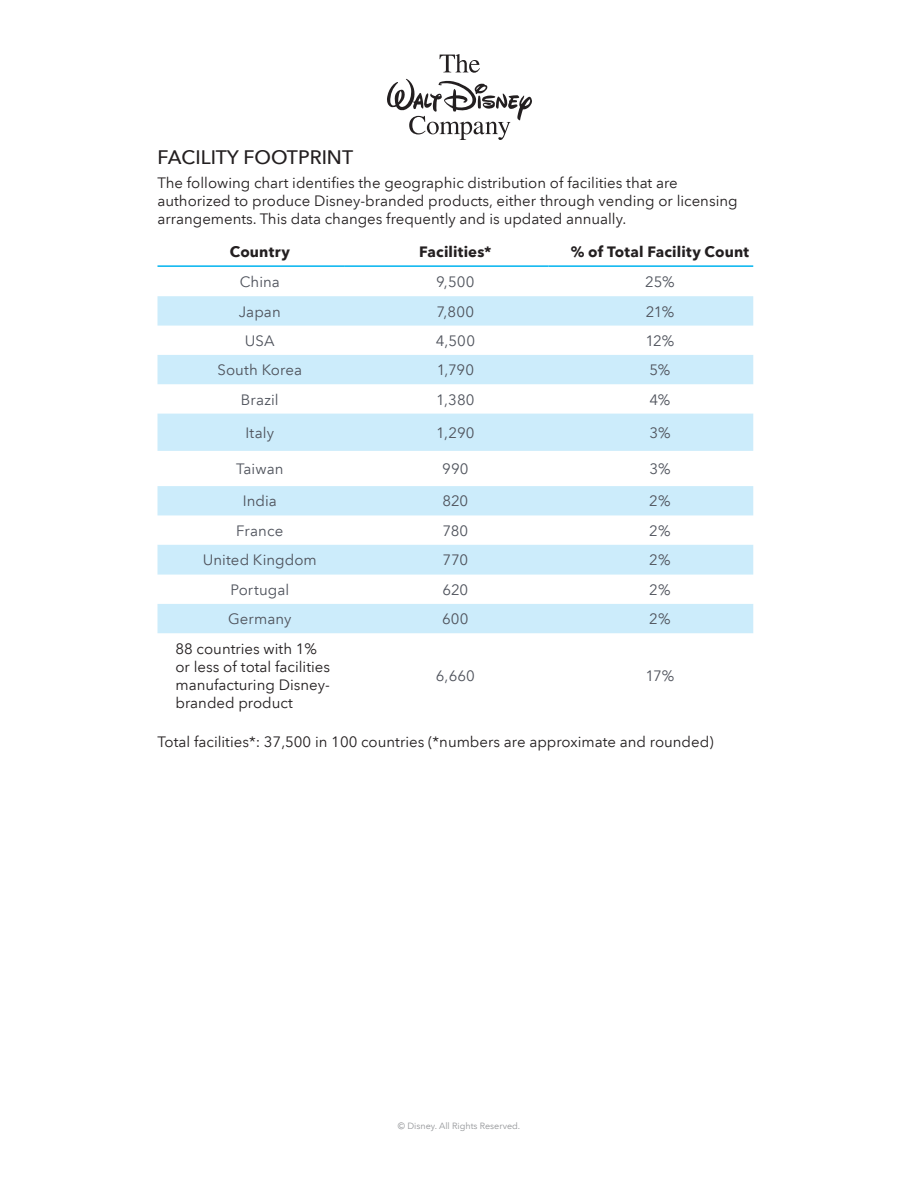
<style>
.page{position:relative;width:918px;height:1188px;background:#fff}
.page>*{position:absolute;margin:0;border:0;box-sizing:border-box;transform-origin:0 0}
.Header_3{font:500 19.5px "Avenir Next LT Com";color:#231f20}
.t1{font:15px/18px "Avenir Next LT Com";color:#231f20}
.BC___Table{font:15px "Avenir Next LT Com";letter-spacing:.005em;color:#4f535c}
.BC___Table-2{font:700 15px "Avenir Next LT Com";letter-spacing:.01em;color:#231f20}
.t2{font:9px "Avenir Next LT Com";color:#939598}
</style>
<div class="page">
<svg style="left:440px;top:54px;width:40px;height:19px"></svg>
<svg style="left:387px;top:79px;width:145px;height:61px"></svg>
<svg style="left:158px;top:296px;width:595px;height:337px;fill:#ccecfb"></svg>
<hr style="left:158px;top:265px;width:186px;height:2px;background:#00b3ef">
<hr style="left:344px;top:265px;width:205px;height:2px;background:#00b3ef">
<hr style="left:549px;top:265px;width:204px;height:2px;background:#00b3ef">
<p class="Header_3" style="left:158px;top:146px;width:197px">FACILITY FOOTPRINT</p>
<p class="t1" style="left:158px;top:174px;width:582px">The following chart identifies the geographic distribution of facilities that are authorized to produce Disney-branded products, either through vending or licensing arrangements. This data changes frequently and is updated annually.</p>
<p class="BC___Table-2" style="left:230px;top:242px;width:62px">Country</p>
<p class="BC___Table-2" style="left:419px;top:242px;width:74px">Facilities*</p>
<p class="BC___Table-2" style="left:571px;top:242px;width:180px">% of Total Facility Count</p>
<p class="BC___Table" style="left:240px;top:273px;width:42px">China</p>
<p class="BC___Table" style="left:436px;top:273px;width:40px">9,500</p>
<p class="BC___Table" style="left:645px;top:273px;width:31px">25%</p>
<p class="BC___Table" style="left:239px;top:302px;width:43px">Japan</p>
<p class="BC___Table" style="left:436px;top:302px;width:39px">7,800</p>
<p class="BC___Table" style="left:646px;top:302px;width:30px">21%</p>
<p class="BC___Table" style="left:245px;top:332px;width:31px">USA</p>
<p class="BC___Table" style="left:436px;top:332px;width:41px">4,500</p>
<p class="BC___Table" style="left:645px;top:332px;width:31px">12%</p>
<p class="BC___Table" style="left:217px;top:361px;width:86px">South Korea</p>
<p class="BC___Table" style="left:437px;top:361px;width:39px">1,790</p>
<p class="BC___Table" style="left:649px;top:361px;width:22px">5%</p>
<p class="BC___Table" style="left:241px;top:390px;width:39px">Brazil</p>
<p class="BC___Table" style="left:436px;top:390px;width:40px">1,380</p>
<p class="BC___Table" style="left:650px;top:390px;width:22px">4%</p>
<p class="BC___Table" style="left:246px;top:424px;width:30px">Italy</p>
<p class="BC___Table" style="left:436px;top:424px;width:40px">1,290</p>
<p class="BC___Table" style="left:649px;top:424px;width:23px">3%</p>
<p class="BC___Table" style="left:236px;top:460px;width:49px">Taiwan</p>
<p class="BC___Table" style="left:442px;top:460px;width:28px">990</p>
<p class="BC___Table" style="left:649px;top:460px;width:23px">3%</p>
<p class="BC___Table" style="left:243px;top:492px;width:36px">India</p>
<p class="BC___Table" style="left:442px;top:492px;width:27px">820</p>
<p class="BC___Table" style="left:649px;top:492px;width:23px">2%</p>
<p class="BC___Table" style="left:236px;top:522px;width:48px">France</p>
<p class="BC___Table" style="left:442px;top:522px;width:27px">780</p>
<p class="BC___Table" style="left:649px;top:522px;width:23px">2%</p>
<p class="BC___Table" style="left:203px;top:551px;width:116px">United Kingdom</p>
<p class="BC___Table" style="left:443px;top:551px;width:27px">770</p>
<p class="BC___Table" style="left:649px;top:551px;width:23px">2%</p>
<p class="BC___Table" style="left:230px;top:581px;width:60px">Portugal</p>
<p class="BC___Table" style="left:442px;top:581px;width:27px">620</p>
<p class="BC___Table" style="left:649px;top:581px;width:23px">2%</p>
<p class="BC___Table" style="left:228px;top:610px;width:65px">Germany</p>
<p class="BC___Table" style="left:442px;top:610px;width:28px">600</p>
<p class="BC___Table" style="left:649px;top:610px;width:23px">2%</p>
<p class="t1" style="left:176px;top:639px;width:156px">88 countries with 1% or less of total facilities manufacturing Disney&shy;branded product</p>
<p class="BC___Table" style="left:436px;top:667px;width:41px">6,660</p>
<p class="BC___Table" style="left:646px;top:667px;width:30px">17%</p>
<p class="t1" style="left:158px;top:733px;width:558px">Total facilities*: 37,500 in 100 countries (*numbers are approximate and rounded)</p>
<p class="t2" style="left:398px;top:1121px;width:124px">© Disney. All Rights Reserved.</p>
</div>
